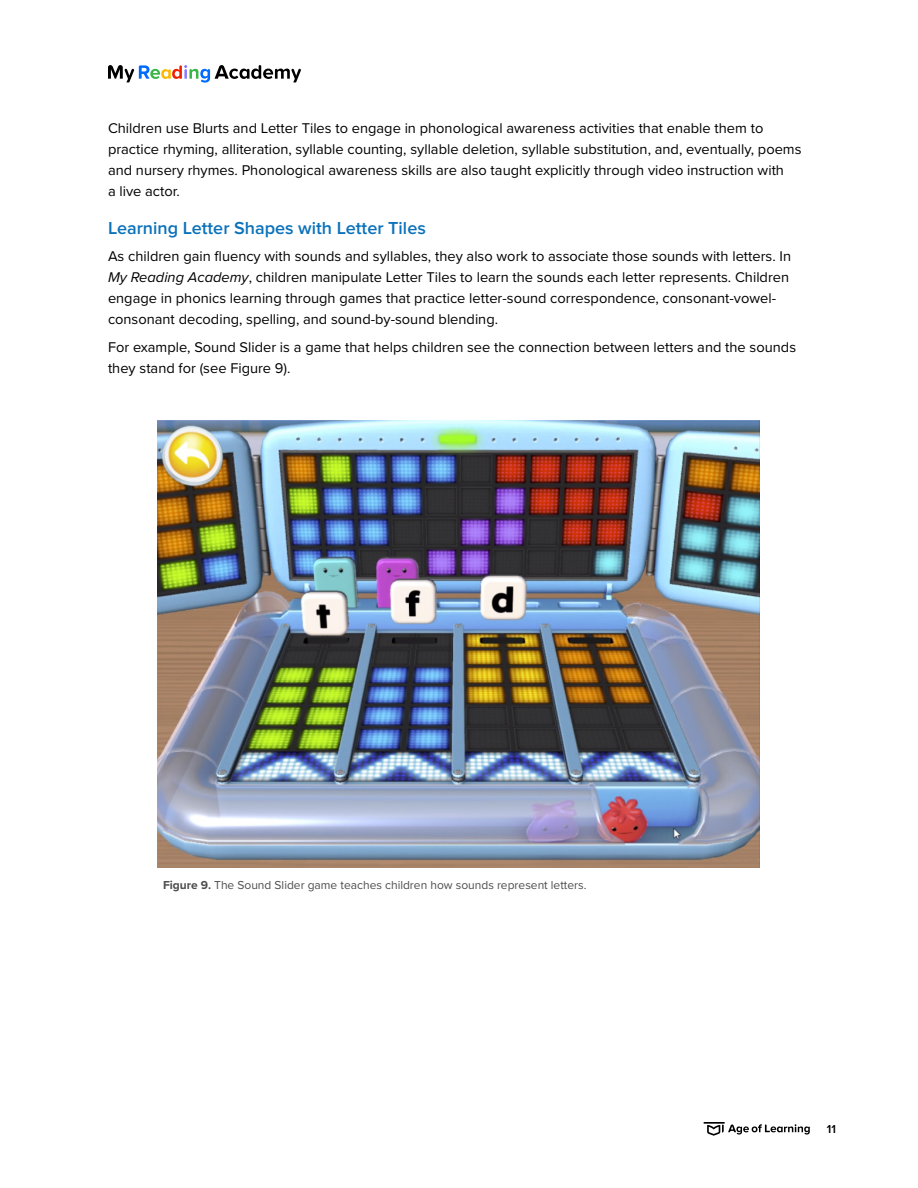
<style>
.page{position:relative;width:918px;height:1188px;background:#fff}
.page>*{position:absolute;margin:0;border:0;box-sizing:border-box;transform-origin:0 0}
.t1{font:600 18px "Aof L Sans";color:#0b72ba}
.t2{font:14.7px/21px "Proxima Nova";color:#000}
.t3{font:12px "Proxima Nova";color:#4d4d4d}
.t4{font:600 12px "Proxima Nova";color:#000}
.s1{font-style:italic}
.s2{font-weight:700}
</style>
<div class="page">
<svg style="left:108px;top:65px;width:193px;height:18px"></svg>
<hr style="left:704px;top:1122px;width:21px;height:2px;background:#000">
<svg style="left:707px;top:1124px;width:103px;height:11px"></svg>
<img style="left:158px;top:421px;width:602px;height:447px">
<p class="t2" style="left:108px;top:117px;width:695px">Children use Blurts and Letter Tiles to engage in phonological awareness activities that enable them to practice rhyming, alliteration, syllable counting, syllable deletion, syllable substitution, and, eventually, poems and nursery rhymes. Phonological awareness skills are also taught explicitly through video instruction with<br>a live actor.</p>
<p class="t1" style="left:108px;top:217px;width:319px">Learning Letter Shapes with Letter Tiles</p>
<p class="t2" style="left:108px;top:245px;width:685px">As children gain fluency with sounds and syllables, they also work to associate those sounds with letters. In <span class="s1">My Reading Academy</span>, children manipulate Letter Tiles to learn the sounds each letter represents. Children engage in phonics learning through games that practice letter-sound correspondence, consonant-vowel&shy;consonant decoding, spelling, and sound-by-sound blending.</p>
<p class="t2" style="left:108px;top:336px;width:690px">For example, Sound Slider is a game that helps children see the connection between letters and the sounds they stand for (see Figure 9).</p>
<p class="t3" style="left:163px;top:876px;width:425px"><span class="s2">Figure 9.</span> The Sound Slider game teaches children how sounds represent letters.</p>
<p class="t4" style="left:827px;top:1120px;width:11px">11</p>
</div>
